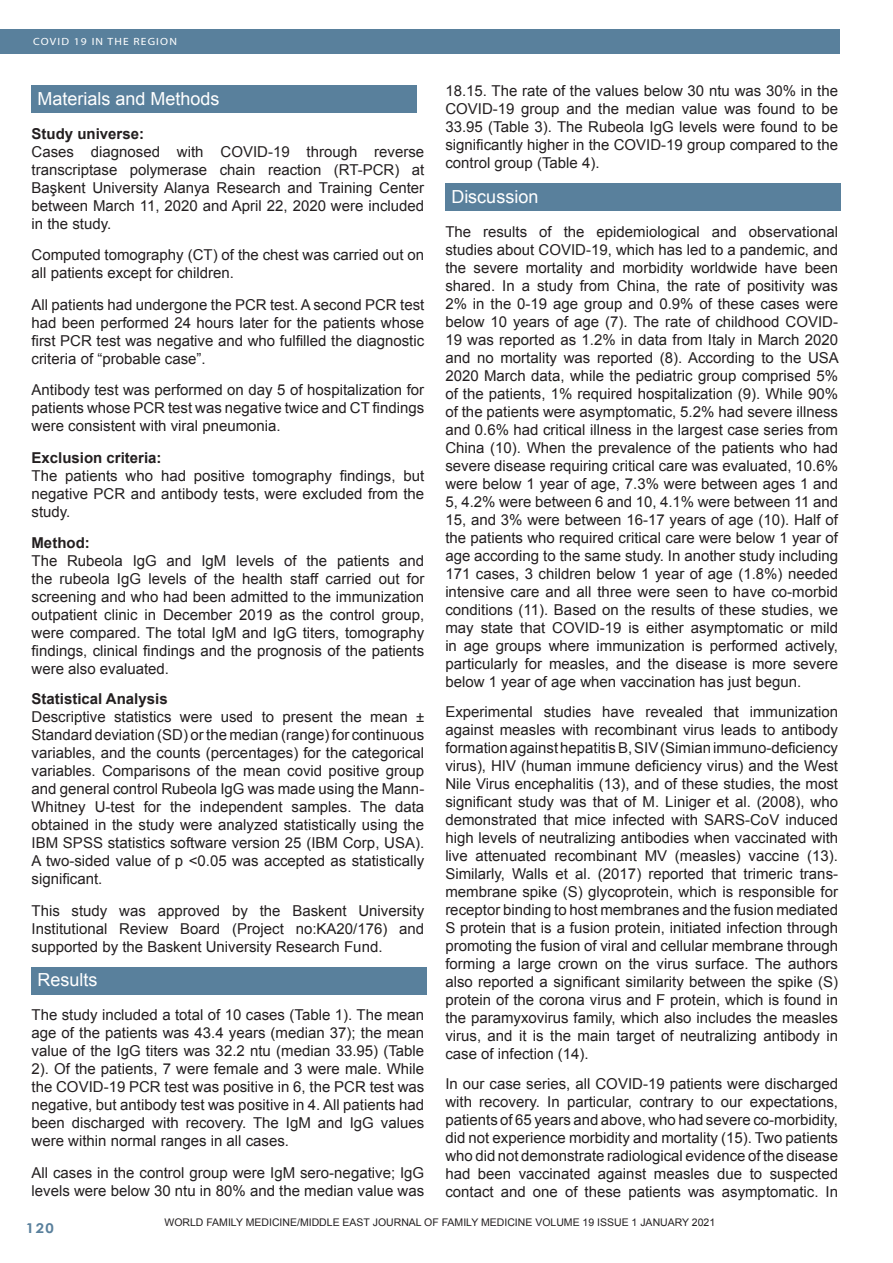
<style>
.page{position:relative;width:893px;height:1263px;background:#fff}
.page>*{position:absolute;margin:0;border:0;box-sizing:border-box;transform-origin:0 0}
.Footnote_Text{font:18px "Arial";color:#fff}
.Footnote_Text-2{font:15px/18px "Arial";color:#231f20;text-align:justify}
.Footnote_Text-3{font:700 15px "Arial";color:#231f20}
.t1{font:700 13.5px "Century Gothic";color:#59809c;scale:1.1 1}
.Footnote_Text-4{font:10.5px "Arial";color:#231f20}
.t2{font:10.5px "Myriad";letter-spacing:.1em;color:#231f20;scale:1.1 1}
.t3{font:10.5px "Myriad";letter-spacing:.1em;color:#fff;scale:1.1 1}
.s1{font-family:"Century Gothic";font-weight:700}
</style>
<div class="page">
<div style="left:0;top:30px;width:840px;height:24px;background:#59809c"></div>
<div style="left:32px;top:86px;width:385px;height:27px;background:#59809c"></div>
<div style="left:32px;top:967px;width:395px;height:27px;background:#59809c"></div>
<div style="left:445px;top:183px;width:396px;height:28px;background:#59809c"></div>
<p class="t3" style="left:33px;top:36px;width:132px">COVID 19 IN THE REGION</p>
<p class="Footnote_Text" style="left:38px;top:86px;width:184px">Materials and Methods</p>
<p class="Footnote_Text-3" style="left:32px;top:124px;width:114px">Study universe:</p>
<p class="Footnote_Text-2" style="left:32px;top:143px;width:394px">Cases diagnosed with COVID-19 through reverse transcriptase polymerase chain reaction (RT-PCR) at Başkent University Alanya Research and Training Center between March 11, 2020 and April 22, 2020 were included in the study.</p>
<p class="Footnote_Text-2" style="left:32px;top:246px;width:394px">Computed tomography (CT) of the chest was carried out on all patients except for children.</p>
<p class="Footnote_Text-2" style="left:32px;top:296px;width:394px">All patients had undergone the PCR test. A second PCR test had been performed 24 hours later for the patients whose first PCR test was negative and who fulfilled the diagnostic criteria of “probable case”.</p>
<p class="Footnote_Text-2" style="left:32px;top:381px;width:394px">Antibody test was performed on day 5 of hospitalization for patients whose PCR test was negative twice and CT findings were consistent with viral pneumonia.</p>
<p class="Footnote_Text-3" style="left:32px;top:448px;width:132px">Exclusion criteria:</p>
<p class="Footnote_Text-2" style="left:32px;top:467px;width:394px">The patients who had positive tomography findings, but negative PCR and antibody tests, were excluded from the study.</p>
<p class="Footnote_Text-3" style="left:32px;top:533px;width:60px">Method:</p>
<p class="Footnote_Text-2" style="left:32px;top:552px;width:394px">The Rubeola IgG and IgM levels of the patients and the rubeola IgG levels of the health staff carried out for screening and who had been admitted to the immunization outpatient clinic in December 2019 as the control group, were compared. The total IgM and IgG titers, tomography findings, clinical findings and the prognosis of the patients were also evaluated.</p>
<p class="Footnote_Text-3" style="left:32px;top:689px;width:138px">Statistical Analysis</p>
<p class="Footnote_Text-2" style="left:32px;top:708px;width:394px">Descriptive statistics were used to present the mean ± Standard deviation (SD) or the median (range) for continuous variables, and the counts (percentages) for the categorical variables. Comparisons of the mean covid positive group and general control Rubeola IgG was made using the Mann-Whitney U-test for the independent samples. The data obtained in the study were analyzed statistically using the IBM SPSS statistics software version 25 (IBM Corp, USA).<br>A two-sided value of p &lt;0.05 was accepted as statistically significant.</p>
<p class="Footnote_Text-2" style="left:32px;top:902px;width:394px">This study was approved by the Baskent University Institutional Review Board (Project no:KA20/176) and supported by the Baskent University Research Fund.</p>
<p class="Footnote_Text" style="left:38px;top:968px;width:62px">Results</p>
<p class="Footnote_Text-2" style="left:32px;top:1006px;width:394px">The study included a total of 10 cases (Table 1). The mean age of the patients was 43.4 years (median 37); the mean value of the IgG titers was 32.2 ntu (median 33.95) (Table 2). Of the patients, 7 were female and 3 were male. While the COVID-19 PCR test was positive in 6, the PCR test was negative, but antibody test was positive in 4. All patients had been discharged with recovery. The IgM and IgG values were within normal ranges in all cases.</p>
<p class="Footnote_Text-2" style="left:32px;top:1163px;width:394px">All cases in the control group were IgM sero-negative; IgG levels were below 30 ntu in 80% and the median value was</p>
<p class="Footnote_Text-2" style="left:445px;top:82px;width:394px">18.15. The rate of the values below 30 ntu was 30% in the COVID-19 group and the median value was found to be 33.95 (Table 3). The Rubeola IgG levels were found to be significantly higher in the COVID-19 group compared to the control group (Table 4).</p>
<p class="Footnote_Text" style="left:451px;top:184px;width:89px">Discussion</p>
<p class="Footnote_Text-2" style="left:445px;top:222px;width:395px">The results of the epidemiological and observational studies about COVID-19, which has led to a pandemic, and the severe mortality and morbidity worldwide have been shared. In a study from China, the rate of positivity was 2% in the 0-19 age group and 0.9% of these cases were below 10 years of age (7). The rate of childhood COVID-19 was reported as 1.2% in data from Italy in March 2020 and no mortality was reported (8). According to the USA 2020 March data, while the pediatric group comprised 5% of the patients, 1% required hospitalization (9). While 90% of the patients were asymptomatic, 5.2% had severe illness and 0.6% had critical illness in the largest case series from China (10). When the prevalence of the patients who had severe disease requiring critical care was evaluated, 10.6% were below 1 year of age, 7.3% were between ages 1 and 5, 4.2% were between 6 and 10, 4.1% were between 11 and 15, and 3% were between 16-17 years of age (10). Half of the patients who required critical care were below 1 year of age according to the same study. In another study including 171 cases, 3 children below 1 year of age (1.8%) needed intensive care and all three were seen to have co-morbid conditions (11). Based on the results of these studies, we may state that COVID-19 is either asymptomatic or mild in age groups where immunization is performed actively, particularly for measles, and the disease is more severe below 1 year of age when vaccination has just begun.</p>
<p class="Footnote_Text-2" style="left:445px;top:702px;width:394px">Experimental studies have revealed that immunization against measles with recombinant virus leads to antibody formation against hepatitis B, SIV (Simian immuno-deficiency virus), HIV (human immune deficiency virus) and the West Nile Virus encephalitis (13), and of these studies, the most significant study was that of M. Liniger et al. (2008), who demonstrated that mice infected with SARS-CoV induced high levels of neutralizing antibodies when vaccinated with live attenuated recombinant MV (measles) vaccine (13).<br>Similarly, Walls et al. (2017) reported that trimeric trans&shy;membrane spike (S) glycoprotein, which is responsible for receptor binding to host membranes and the fusion mediated S protein that is a fusion protein, initiated infection through promoting the fusion of viral and cellular membrane through forming a large crown on the virus surface. The authors also reported a significant similarity between the spike (S) protein of the corona virus and F protein, which is found in the paramyxovirus family, which also includes the measles virus, and it is the main target of neutralizing antibody in case of infection (14).</p>
<p class="Footnote_Text-2" style="left:445px;top:1074px;width:394px">In our case series, all COVID-19 patients were discharged with recovery. In particular, contrary to our expectations, patients of 65 years and above, who had severe co-morbidity, did not experience morbidity and mortality (15). Two patients who did not demonstrate radiological evidence of the disease had been vaccinated against measles due to suspected contact and one of these patients was asymptomatic. In</p>
<p class="Footnote_Text-4" style="left:164px;top:1215px;width:552px">WORLD FAMILY MEDICINE/MIDDLE EAST JOURNAL OF FAMILY MEDICINE VOLUME 19 ISSUE 1 JANUARY 2021</p>
<p class="t1" style="left:26px;top:1217px;width:27px">120</p>
<p class="t2" style="left:248px;top:1223px;width:364px">MIDDLE EAST JOURNAL OF FAMILY MEDICINE <span class="s1">•</span> VOLUME 7, ISSUE 10</p>
</div>
